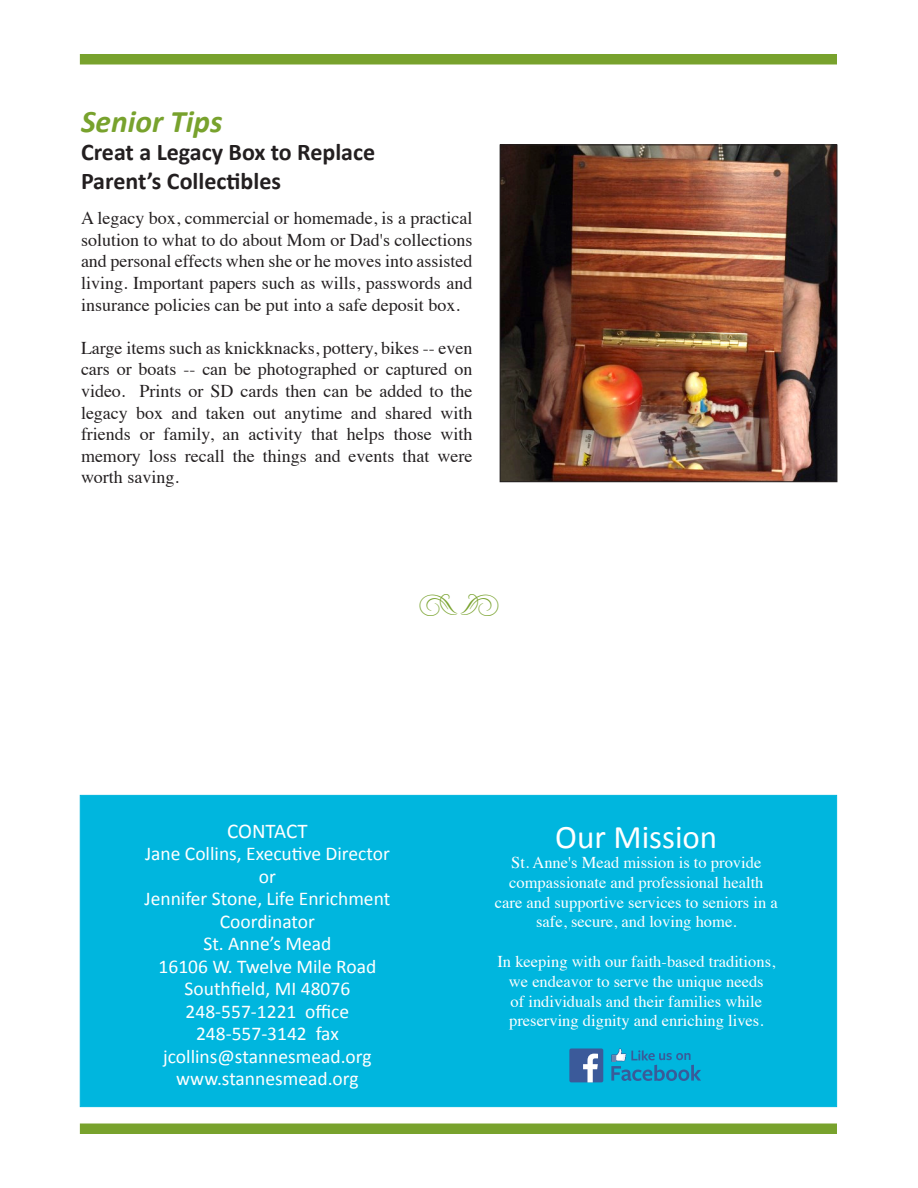
<style>
.page{position:relative;width:918px;height:1188px;background:#fff}
.page>*{position:absolute;margin:0;border:0;box-sizing:border-box;transform-origin:0 0}
.t1{font:33px "Calibri";color:#fff}
.t2{font:33px "Type Embellishments One Let Plain";color:#78a22d}
.t3{font:italic 700 31.5px "Calibri";color:#78a22d}
.t4{font:700 24px "Calibri";color:#231f20}
.t5{font:21px "Calibri";letter-spacing:-.005em;color:#fff}
.t6{font:19.5px "Calibri";color:#fff}
.t7{font:18px/21.6px "Times";color:#231f20;text-align:justify}
.t8{font:16.5px/19.8px "Times";color:#fff;text-align:center}
</style>
<div class="page">
<div style="left:80px;top:795px;width:757px;height:312px;background:#00b6de;border:1px solid #00b6de"></div>
<div style="left:80px;top:54px;width:757px;height:10px;background:#78a22d"></div>
<div style="left:80px;top:1124px;width:757px;height:10px;background:#78a22d"></div>
<div style="left:569px;top:1048px;width:34px;height:34px;background:#3b5a9a;border-radius:2px"></div>
<svg style="left:583px;top:1054px;width:15px;height:28px"></svg>
<svg style="left:611px;top:1048px;width:90px;height:33px"></svg>
<img style="left:502px;top:146px;width:333px;height:334px">
<div style="left:500px;top:144px;width:337px;height:338px;border:1px solid #231f20"></div>
<p class="t3" style="left:81px;top:102px;width:143px">Senior Tips</p>
<p class="t4" style="left:81px;top:138px;width:296px">Creat a Legacy Box to Replace</p>
<p class="t4" style="left:81px;top:166px;width:201px">Parent’s Collectibles</p>
<p class="t7" style="left:81px;top:206px;width:393px">A legacy box, commercial or homemade, is a practical solution to what to do about Mom or Dad's collections and personal effects when she or he moves into assisted living. Important papers such as wills, passwords and insurance policies can be put into a safe deposit box.</p>
<p class="t7" style="left:81px;top:335px;width:393px">Large items such as knickknacks, pottery, bikes -- even cars or boats -- can be photographed or captured on video. Prints or SD cards then can be added to the legacy box and taken out anytime and shared with friends or family, an activity that helps those with memory loss recall the things and events that were worth saving.</p>
<p class="t2" style="left:418px;top:592px;width:83px">zå</p>
<p class="t5" style="left:227px;top:818px;width:82px">CONTACT</p>
<p class="t6" style="left:145px;top:842px;width:246px">Jane Collins, Executive Director</p>
<p class="t6" style="left:259px;top:864px;width:19px">or</p>
<p class="t6" style="left:145px;top:887px;width:247px">Jennifer Stone, Life Enrichment</p>
<p class="t6" style="left:220px;top:909px;width:97px">Coordinator</p>
<p class="t6" style="left:203px;top:932px;width:129px">St. Anne’s Mead</p>
<p class="t6" style="left:159px;top:954px;width:219px">16106 W. Twelve Mile Road</p>
<p class="t6" style="left:185px;top:977px;width:167px">Southfield, MI 48076</p>
<p class="t6" style="left:186px;top:999px;width:165px">248-557-1221 office</p>
<p class="t6" style="left:196px;top:1022px;width:144px">248-557-3142 fax</p>
<p class="t6" style="left:163px;top:1044px;width:210px">jcollins@stannesmead.org</p>
<p class="t6" style="left:176px;top:1067px;width:184px">www.stannesmead.org</p>
<p class="t1" style="left:555px;top:817px;width:163px">Our Mission</p>
<p class="t8" style="left:495px;top:851px;width:284px">St. Anne's Mead mission is to provide compassionate and professional health care and supportive services to seniors in a safe, secure, and loving home.</p>
<p class="t8" style="left:498px;top:950px;width:279px">In keeping with our faith-based traditions, we endeavor to serve the unique needs<br>of individuals and their families while preserving dignity and enriching lives.</p>
</div>
